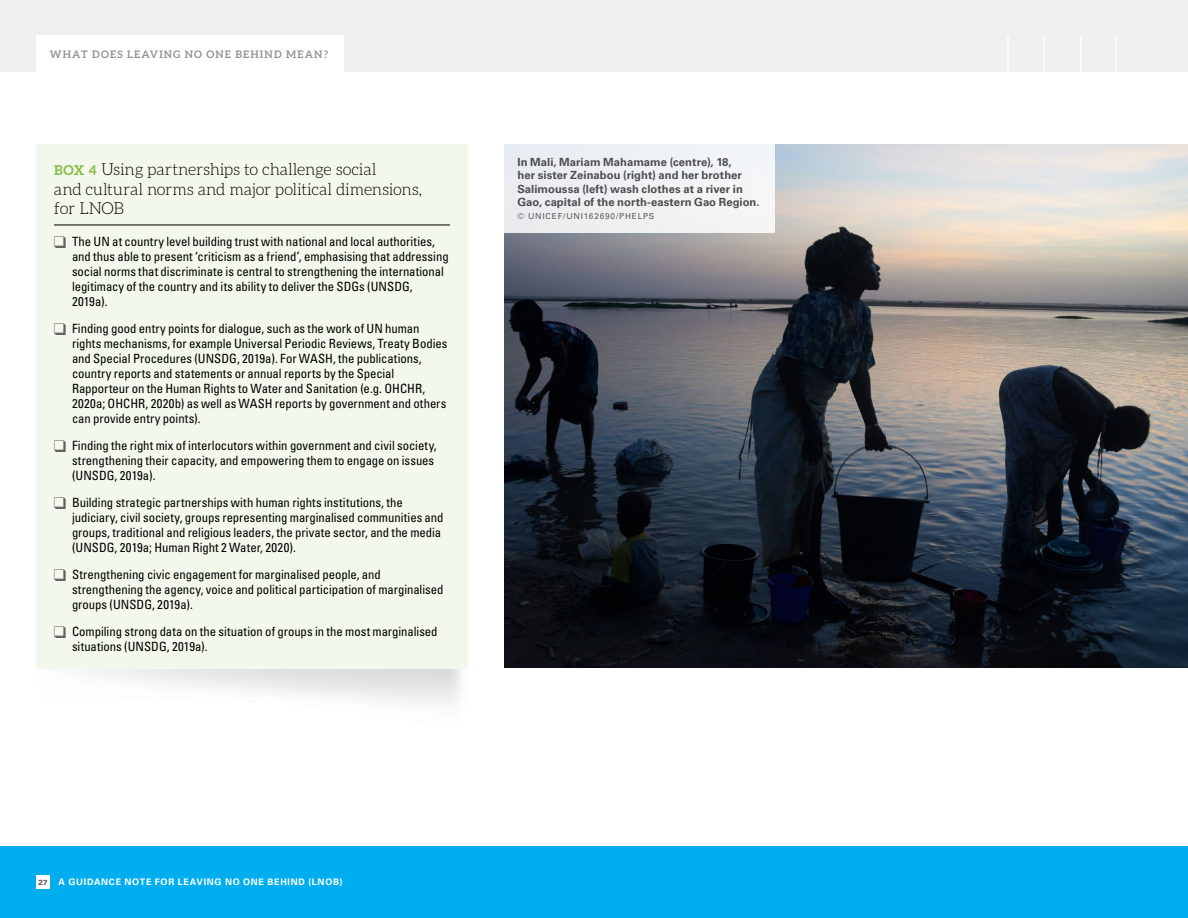
<style>
.page{position:relative;width:1188px;height:918px;background:#fff}
.page>*{position:absolute;margin:0;border:0;box-sizing:border-box;transform-origin:0 0}
.t1{font:300 16.5px/19.5px "Aleo";letter-spacing:-.01em;color:#000}
.t2{font:condensed 12.75px/15px "Univers LT Std";letter-spacing:-.005em;color:#000}
.t3{font:700 11.25px/13.5px "Univers LT Pro 65";letter-spacing:.005em;color:#4d4d4f}
.t4{font:700 10.35px "Aleo";letter-spacing:.11em;color:#939598}
.t5{font:700 9px "Univers LT Pro 65";letter-spacing:.08em;color:#fff}
.t6{font:8.25px "Univers LT Pro 55 Roman";letter-spacing:.1em;color:#58595b}
.s1{font-weight:700;font-size:13.5px;color:#81bd41}
.s2{color:#636466}
.s3{font-family:"Univers LT Std";font-weight:900;font-size:7.35px;color:#636466}
</style>
<div class="page">
<div style="left:0;top:846px;width:1188px;height:72px;background:#00aeef"></div>
<div style="left:0;top:0;width:1188px;height:72px;background:#f0f0f0"></div>
<div style="left:36px;top:875px;width:13px;height:13px;background:#fff"></div>
<div style="left:36px;top:35px;width:308px;height:37px;background:#fff"></div>
<hr style="left:1007px;top:36px;width:2px;height:36px;background:#fff">
<hr style="left:1043px;top:36px;width:2px;height:36px;background:#fff">
<hr style="left:1080px;top:36px;width:2px;height:36px;background:#fff">
<hr style="left:1115px;top:36px;width:2px;height:36px;background:#fff">
<div style="left:36px;top:144px;width:432px;height:525px;background:#f3f8ed"></div>
<hr style="left:54px;top:225px;width:396px;height:1px;background:#000">
<img style="left:504px;top:144px;width:684px;height:524px">
<div style="left:504px;top:144px;width:271px;height:88px;background:#eff1f4"></div>
<p class="t4" style="left:50px;top:48px;width:280px">WHAT DOES LEAVING NO ONE BEHIND MEAN?</p>
<p class="t1" style="left:54px;top:160px;width:370px"><span class="s1">BOX 4</span> Using partnerships to challenge social<br>and cultural norms and major political dimensions, for LNOB</p>
<p class="t2" style="left:72px;top:234px;width:378px;text-indent:-18px"><span class="s2">❑</span> The UN at country level building trust with national and local authorities, and thus able to present ‘criticism as a friend’, emphasising that addressing social norms that discriminate is central to strengthening the international legitimacy of the country and its ability to deliver the SDGs (UNSDG, 2019a).</p>
<p class="t2" style="left:72px;top:321px;width:377px;text-indent:-18px"><span class="s2">❑</span> Finding good entry points for dialogue, such as the work of UN human rights mechanisms, for example Universal Periodic Reviews, Treaty Bodies and Special Procedures (UNSDG, 2019a). For WASH, the publications, country reports and statements or annual reports by the Special Rapporteur on the Human Rights to Water and Sanitation (e.g. OHCHR, 2020a; OHCHR, 2020b) as well as WASH reports by government and others can provide entry points).</p>
<p class="t2" style="left:72px;top:438px;width:366px;text-indent:-18px"><span class="s2">❑</span> Finding the right mix of interlocutors within government and civil society, strengthening their capacity, and empowering them to engage on issues (UNSDG, 2019a).</p>
<p class="t2" style="left:72px;top:495px;width:373px;text-indent:-18px"><span class="s2">❑</span> Building strategic partnerships with human rights institutions, the judiciary, civil society, groups representing marginalised communities and groups, traditional and religious leaders, the private sector, and the media (UNSDG, 2019a; Human Right 2 Water, 2020).</p>
<p class="t2" style="left:72px;top:567px;width:373px;text-indent:-18px"><span class="s2">❑</span> Strengthening civic engagement for marginalised people, and strengthening the agency, voice and political participation of marginalised groups (UNSDG, 2019a).</p>
<p class="t2" style="left:72px;top:624px;width:367px;text-indent:-18px"><span class="s2">❑</span> Compiling strong data on the situation of groups in the most marginalised situations (UNSDG, 2019a).</p>
<p class="t3" style="left:518px;top:155px;width:244px">In Mali, Mariam Mahamame (centre), 18,<br>her sister Zeinabou (right) and her brother Salimoussa (left) wash clothes at a river in Gao, capital of the north-eastern Gao Region.</p>
<p class="t6" style="left:518px;top:211px;width:138px">© UNICEF/UNI162690/PHELPS</p>
<p class="t5" style="left:38px;top:877px;width:306px"><span class="s3">27</span> A GUIDANCE NOTE FOR LEAVING NO ONE BEHIND (LNOB)</p>
</div>
